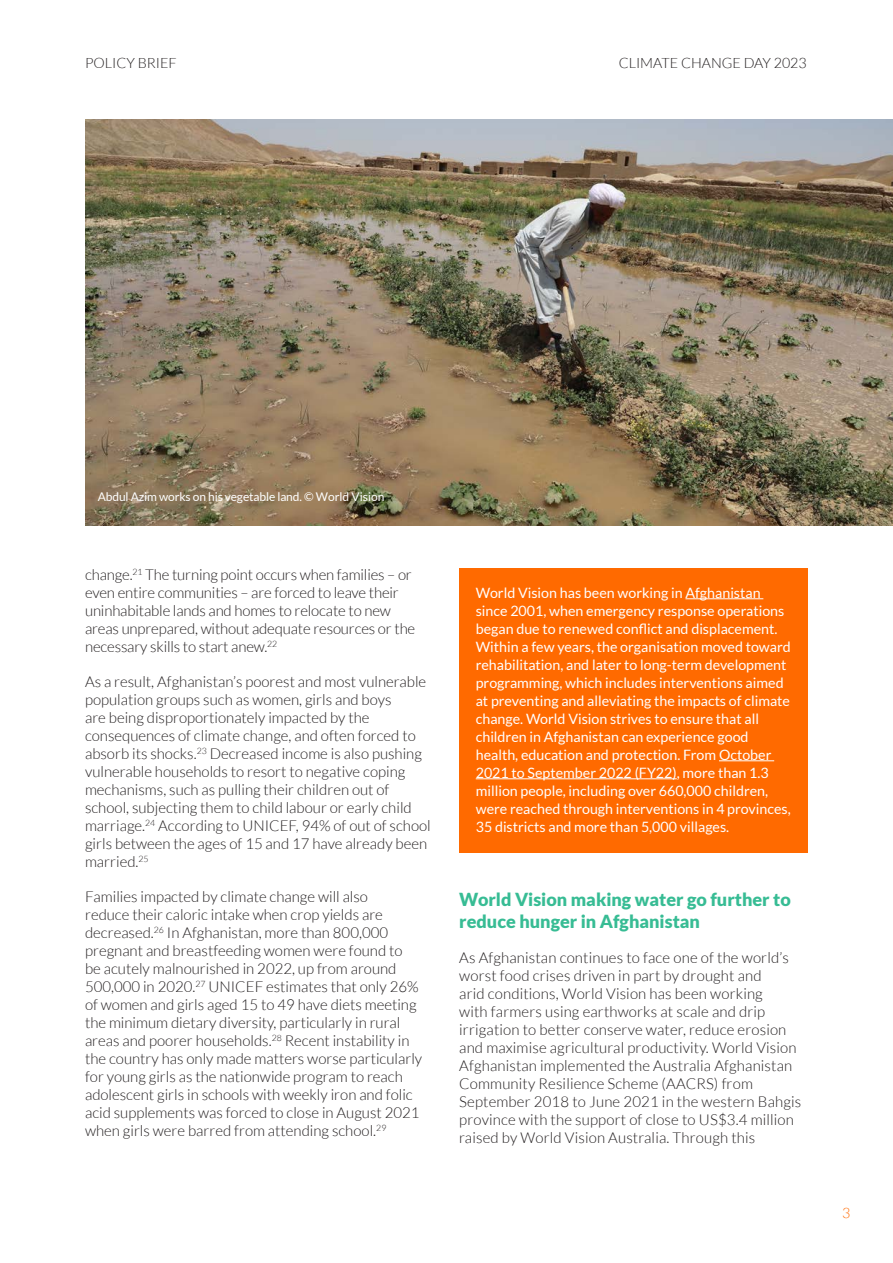
<style>
.page{position:relative;width:893px;height:1263px;background:#fff}
.page>*{position:absolute;margin:0;border:0;box-sizing:border-box;transform-origin:0 0}
.t1{font:900 18px/21.6px "Lato";color:#37bc94}
.t2{font:300 15px/18px "Lato";color:#231f20}
.t3{font:14.25px/18px "Lato";color:#fff}
.t4{font:300 14.25px "Lato";color:#231f20}
.t5{font:300 14.25px "Lato";color:#ff6a00}
.t6{font:12px "Lato";letter-spacing:-.01em;color:#fff}
</style>
<div class="page">
<div style="left:459px;top:568px;width:349px;height:285px;background:#ff6a00"></div>
<hr style="left:685px;top:598px;width:78px;height:1px;background:#fff">
<hr style="left:719px;top:760px;width:55px;height:1px;background:#fff">
<hr style="left:476px;top:778px;width:201px;height:1px;background:#fff">
<img style="left:85px;top:119px;width:808px;height:406px">
<p class="t4" style="left:85px;top:55px;width:93px">POLICY BRIEF</p>
<p class="t4" style="left:619px;top:55px;width:190px">CLIMATE CHANGE DAY 2023</p>
<p class="t6" style="left:98px;top:490px;width:288px">Abdul Azim works on his vegetable land. © World Vision</p>
<p class="t2" style="left:85px;top:565px;width:332px">change.<sup>21</sup> The turning point occurs when families – or even entire communities – are forced to leave their uninhabitable lands and homes to relocate to new areas unprepared, without adequate resources or the necessary skills to start anew.<sup>22</sup></p>
<p class="t2" style="left:85px;top:672px;width:347px">As a result, Afghanistan’s poorest and most vulnerable population groups such as women, girls and boys<br>are being disproportionately impacted by the consequences of climate change, and often forced to absorb its shocks.<sup>23</sup> Decreased income is also pushing vulnerable households to resort to negative coping mechanisms, such as pulling their children out of school, subjecting them to child labour or early child marriage.<sup>24</sup> According to UNICEF, 94% of out of school girls between the ages of 15 and 17 have already been married.<sup>25</sup></p>
<p class="t2" style="left:85px;top:887px;width:339px">Families impacted by climate change will also<br>reduce their caloric intake when crop yields are decreased.<sup>26</sup> In Afghanistan, more than 800,000 pregnant and breastfeeding women were found to<br>be acutely malnourished in 2022, up from around 500,000 in 2020.<sup>27</sup> UNICEF estimates that only 26% of women and girls aged 15 to 49 have diets meeting the minimum dietary diversity, particularly in rural areas and poorer households.<sup>28</sup> Recent instability in the country has only made matters worse particularly for young girls as the nationwide program to reach adolescent girls in schools with weekly iron and folic acid supplements was forced to close in August 2021 when girls were barred from attending school.<sup>29</sup></p>
<p class="t3" style="left:476px;top:583px;width:317px">World Vision has been working in Afghanistan since 2001, when emergency response operations began due to renewed conflict and displacement.<br>Within a few years, the organisation moved toward rehabilitation, and later to long-term development programming, which includes interventions aimed at preventing and alleviating the impacts of climate change. World Vision strives to ensure that all children in Afghanistan can experience good health, education and protection. From October 2021 to September 2022 (FY22), more than 1.3 million people, including over 660,000 children, were reached through interventions in 4 provinces, 35 districts and more than 5,000 villages.</p>
<p class="t1" style="left:459px;top:889px;width:333px">World Vision making water go further to reduce hunger in Afghanistan</p>
<p class="t2" style="left:459px;top:949px;width:344px">As Afghanistan continues to face one of the world’s worst food crises driven in part by drought and<br>arid conditions, World Vision has been working<br>with farmers using earthworks at scale and drip irrigation to better conserve water, reduce erosion and maximise agricultural productivity. World Vision Afghanistan implemented the Australia Afghanistan Community Resilience Scheme (AACRS) from September 2018 to June 2021 in the western Bahgis province with the support of close to US$3.4 million raised by World Vision Australia. Through this</p>
<p class="t5" style="left:842px;top:1205px;width:10px">3</p>
</div>
